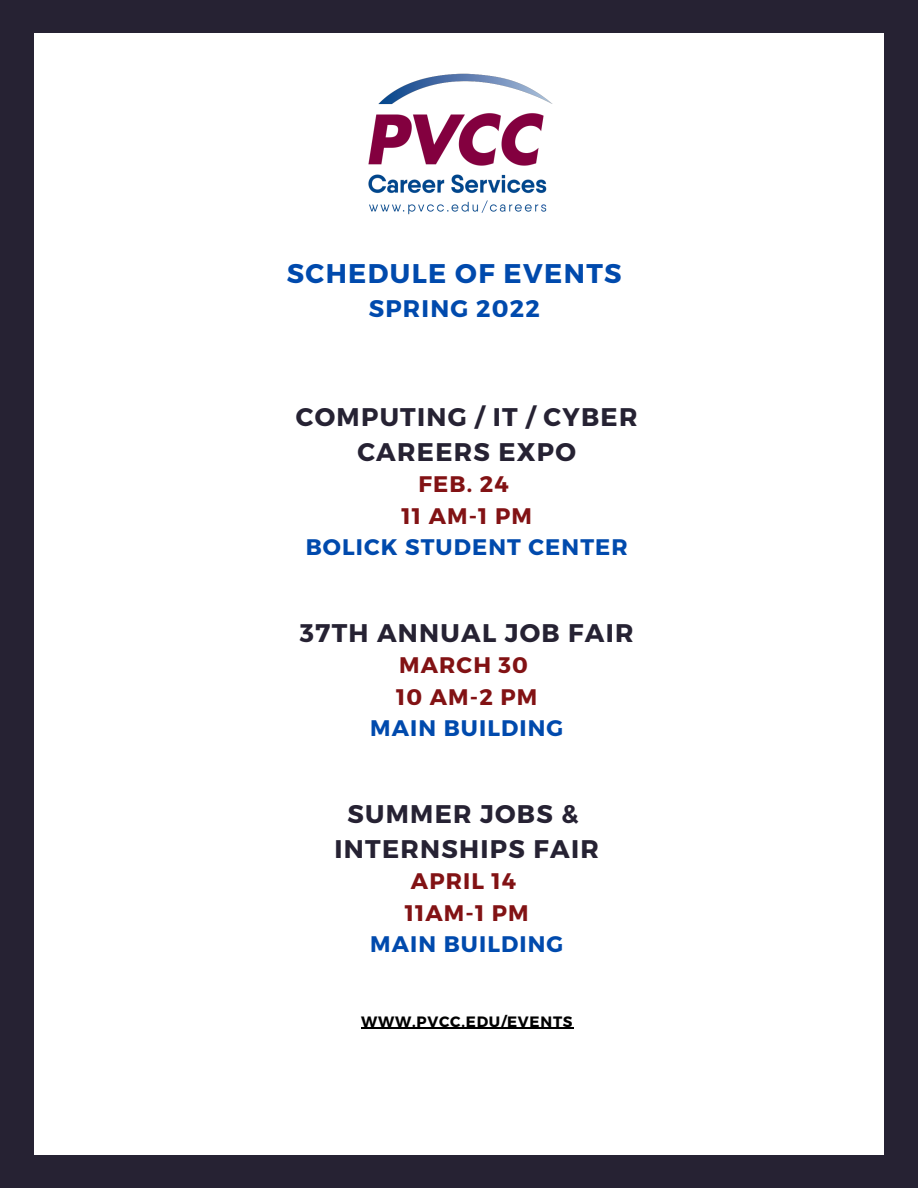
<style>
.page{position:relative;width:918px;height:1188px;background:#262233}
.page>*{position:absolute;margin:0;border:0;box-sizing:border-box;transform-origin:0 0}
.t1{font:700 27px "Montserrat";letter-spacing:.05em;color:#004aad}
.t2{font:700 25.5px "Montserrat";letter-spacing:.05em;color:#262233}
.t3{font:700 24px "Montserrat";letter-spacing:.05em;color:#004aad}
.t4{font:700 22.5px "Montserrat";letter-spacing:.05em;color:#821214}
.t5{font:700 22.5px "Montserrat";letter-spacing:.05em;color:#004aad}
.t6{font:700 15px "Montserrat";letter-spacing:.05em;color:#000}
</style>
<div class="page">
<div style="left:34px;top:33px;width:850px;height:1122px;background:#fff"></div>
<hr style="left:361px;top:1028px;width:212px;height:1px;background:#000">
<img style="left:368px;top:73px;width:185px;height:142px">
<p class="t1" style="left:287px;top:256px;width:336px">SCHEDULE OF EVENTS</p>
<p class="t3" style="left:369px;top:293px;width:173px">SPRING 2022</p>
<p class="t2" style="left:296px;top:400px;width:343px">COMPUTING / IT / CYBER</p>
<p class="t2" style="left:357px;top:435px;width:220px">CAREERS EXPO</p>
<p class="t4" style="left:419px;top:470px;width:92px">FEB. 24</p>
<p class="t4" style="left:402px;top:501px;width:132px">11 AM-1 PM</p>
<p class="t5" style="left:306px;top:533px;width:324px">BOLICK STUDENT CENTER</p>
<p class="t2" style="left:300px;top:616px;width:335px">37TH ANNUAL JOB FAIR</p>
<p class="t4" style="left:399px;top:651px;width:130px">MARCH 30</p>
<p class="t4" style="left:396px;top:682px;width:143px">10 AM-2 PM</p>
<p class="t5" style="left:370px;top:714px;width:195px">MAIN BUILDING</p>
<p class="t2" style="left:348px;top:797px;width:233px">SUMMER JOBS &amp;</p>
<p class="t2" style="left:335px;top:832px;width:266px">INTERNSHIPS FAIR</p>
<p class="t4" style="left:411px;top:867px;width:107px">APRIL 14</p>
<p class="t4" style="left:405px;top:898px;width:126px">11AM-1 PM</p>
<p class="t5" style="left:370px;top:930px;width:195px">MAIN BUILDING</p>
<p class="t6" style="left:361px;top:1011px;width:213px">WWW.PVCC.EDU/EVENTS</p>
</div>
